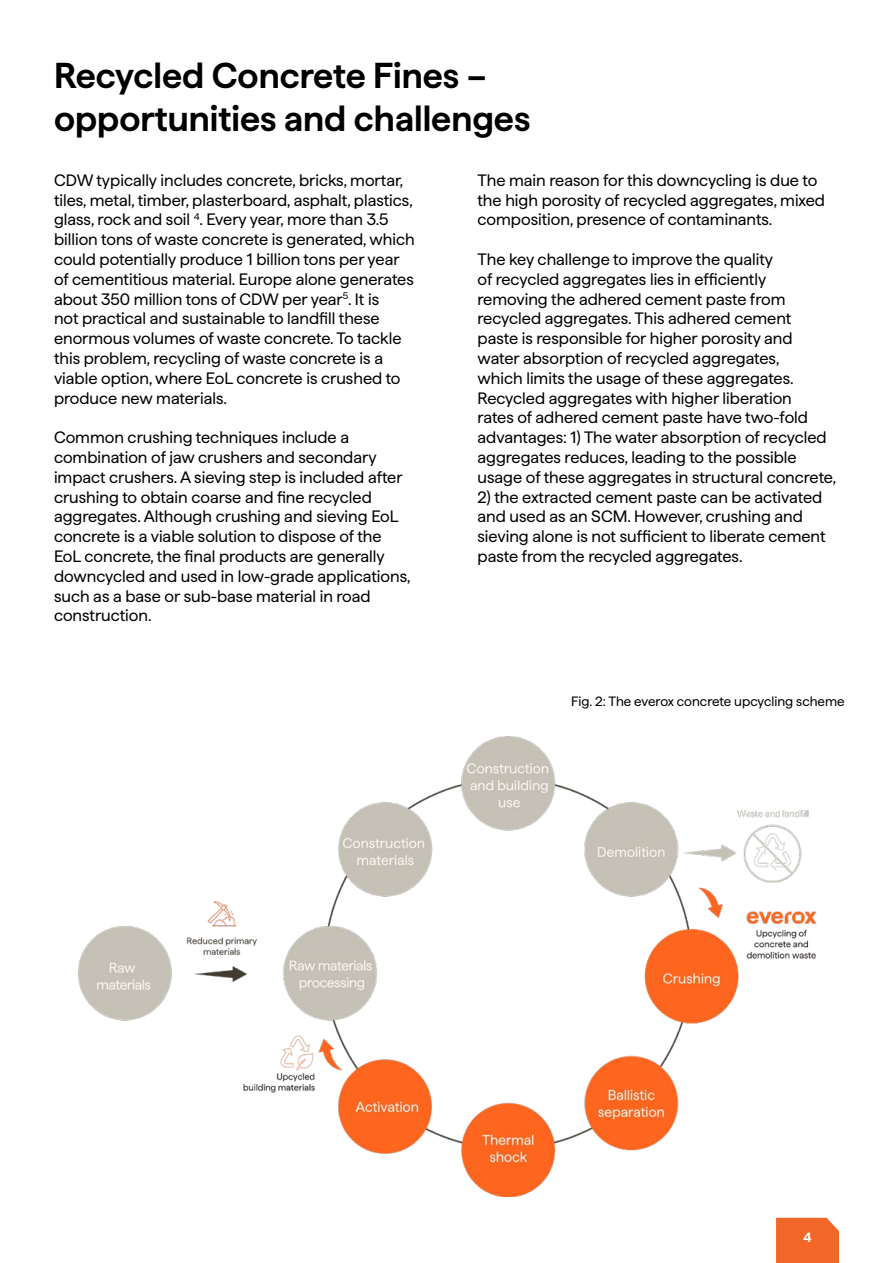
<style>
.page{position:relative;width:893px;height:1263px;background:#fff}
.page>*{position:absolute;margin:0;border:0;box-sizing:border-box;transform-origin:0 0}
.t1{font:600 36px "Haffer";color:#000}
.t2{font:16.5px/19.8px "Haffer";color:#000}
.t3{font:13.5px "Haffer";color:#000}
.t4{font:600 13.5px "Haffer";color:#fff}
</style>
<div class="page">
<img style="left:78px;top:736px;width:739px;height:461px">
<div style="left:776px;top:1218px;width:63px;height:45px;background:#f26727"></div>
<p class="t1" style="left:54px;top:48px;width:434px">Recycled Concrete Fines –</p>
<p class="t1" style="left:54px;top:91px;width:478px">opportunities and challenges</p>
<p class="t2" style="left:54px;top:169px;width:362px">CDW typically includes concrete, bricks, mortar, tiles, metal, timber, plasterboard, asphalt, plastics, glass, rock and soil <sup>4</sup>. Every year, more than 3.5 billion tons of waste concrete is generated, which could potentially produce 1 billion tons per year of cementitious material. Europe alone generates about 350 million tons of CDW per year<sup>5</sup>. It is<br>not practical and sustainable to landfill these enormous volumes of waste concrete. To tackle this problem, recycling of waste concrete is a viable option, where EoL concrete is crushed to produce new materials.</p>
<p class="t2" style="left:54px;top:426px;width:358px">Common crushing techniques include a combination of jaw crushers and secondary impact crushers. A sieving step is included after crushing to obtain coarse and fine recycled aggregates. Although crushing and sieving EoL concrete is a viable solution to dispose of the EoL concrete, the final products are generally downcycled and used in low-grade applications, such as a base or sub-base material in road construction.</p>
<p class="t2" style="left:477px;top:169px;width:349px">The main reason for this downcycling is due to the high porosity of recycled aggregates, mixed composition, presence of contaminants.</p>
<p class="t2" style="left:477px;top:248px;width:360px">The key challenge to improve the quality<br>of recycled aggregates lies in efficiently removing the adhered cement paste from recycled aggregates. This adhered cement<br>paste is responsible for higher porosity and water absorption of recycled aggregates,<br>which limits the usage of these aggregates.<br>Recycled aggregates with higher liberation<br>rates of adhered cement paste have two-fold advantages: 1) The water absorption of recycled aggregates reduces, leading to the possible usage of these aggregates in structural concrete,</p>
<p class="t2" style="left:477px;top:485px;width:349px">2) the extracted cement paste can be activated and used as an SCM. However, crushing and sieving alone is not sufficient to liberate cement paste from the recycled aggregates.</p>
<p class="t3" style="left:571px;top:691px;width:275px">Fig. 2: The everox concrete upcycling scheme</p>
<p class="t4" style="left:803px;top:1227px;width:10px">4</p>
</div>
